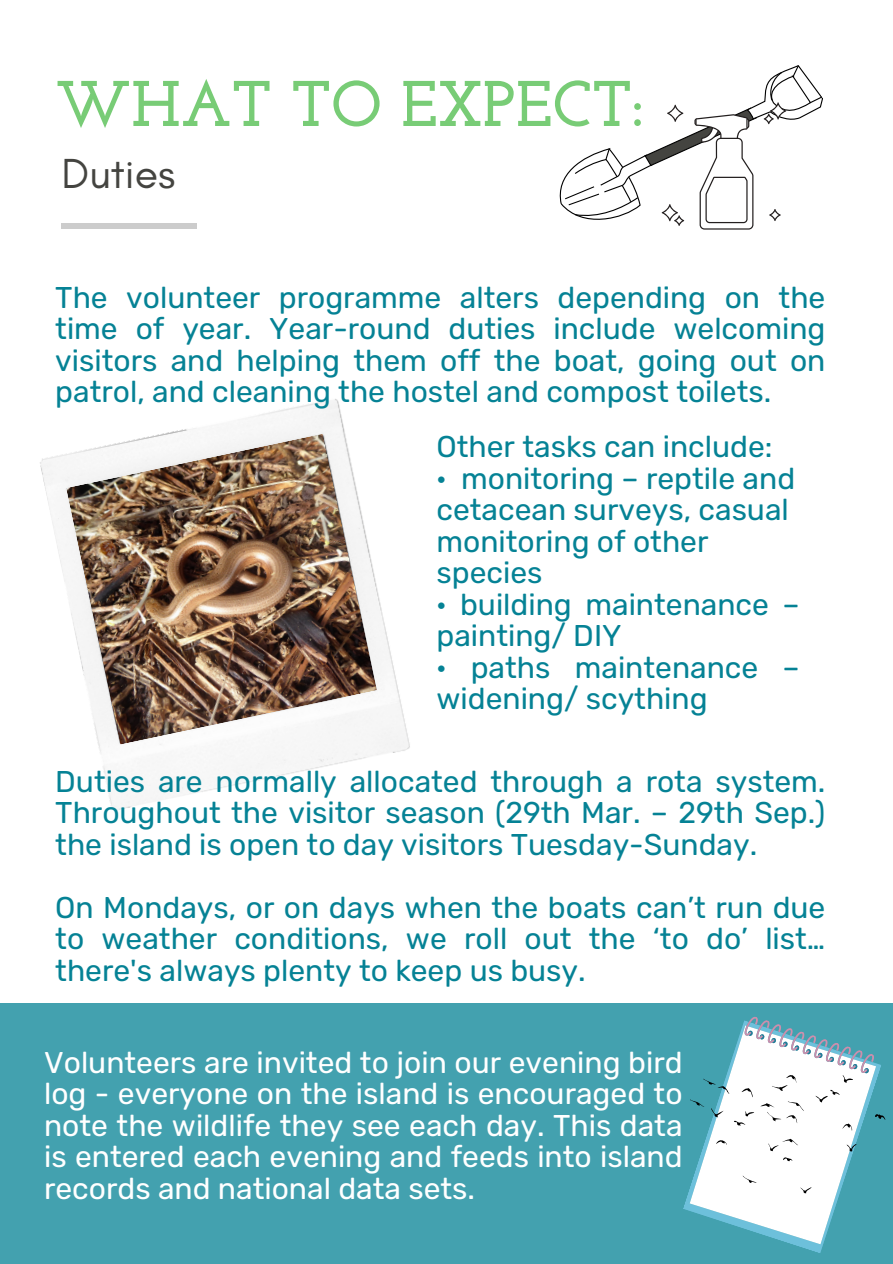
<style>
.page{position:relative;width:893px;height:1264px;background:#fff}
.page>*{position:absolute;margin:0;border:0;box-sizing:border-box;transform-origin:0 0}
.t1{font:700 64.35px "Josefin Slab";color:#78cc76}
.t2{font:42.75px "Glacial Indifference";color:#444440}
.t3{font:30px/31.5px "Rubik";color:#058295;text-align:justify}
.t4{font:30px/31.5px "Rubik";color:#fff;text-align:justify}
</style>
<div class="page">
<div style="left:61px;top:223px;width:136px;height:5px;background:#ccc"></div>
<div style="left:0;top:1003px;width:892px;height:260px;background:#43a1af"></div>
<img style="left:40px;top:399px;width:370px;height:412px">
<img style="left:66px;top:433px;width:311px;height:311px">
<svg style="left:559px;top:65px;width:264px;height:165px"></svg>
<svg style="left:688px;top:1016px;width:197px;height:229px"></svg>
<p class="t1" style="left:55px;top:78px;width:589px">WHAT TO EXPECT:</p>
<p class="t2" style="left:61px;top:147px;width:115px">Duties</p>
<p class="t3" style="left:55px;top:281px;width:771px">The volunteer programme alters depending on the time of year. Year-round duties include welcoming visitors and helping them off the boat, going out on patrol, and cleaning the hostel and compost toilets.</p>
<p class="t3" style="left:436px;top:431px;width:337px">Other tasks can include:</p>
<p class="t3" style="left:436px;top:463px;width:360px;text-align:left">· monitoring – reptile and cetacean surveys, casual monitoring of other species</p>
<p class="t3" style="left:436px;top:589px;width:365px">· building maintenance – painting/ DIY</p>
<p class="t3" style="left:436px;top:652px;width:365px">· paths maintenance – widening/ scything</p>
<p class="t3" style="left:55px;top:765px;width:771px">Duties are normally allocated through a rota system.<br>Throughout the visitor season (29th Mar. – 29th Sep.) the island is open to day visitors Tuesday-Sunday.</p>
<p class="t3" style="left:55px;top:891px;width:771px">On Mondays, or on days when the boats can’t run due to weather conditions, we roll out the ‘to do’ list… there's always plenty to keep us busy.</p>
<p class="t4" style="left:44px;top:1046px;width:640px">Volunteers are invited to join our evening bird log - everyone on the island is encouraged to note the wildlife they see each day. This data is entered each evening and feeds into island records and national data sets.</p>
</div>
